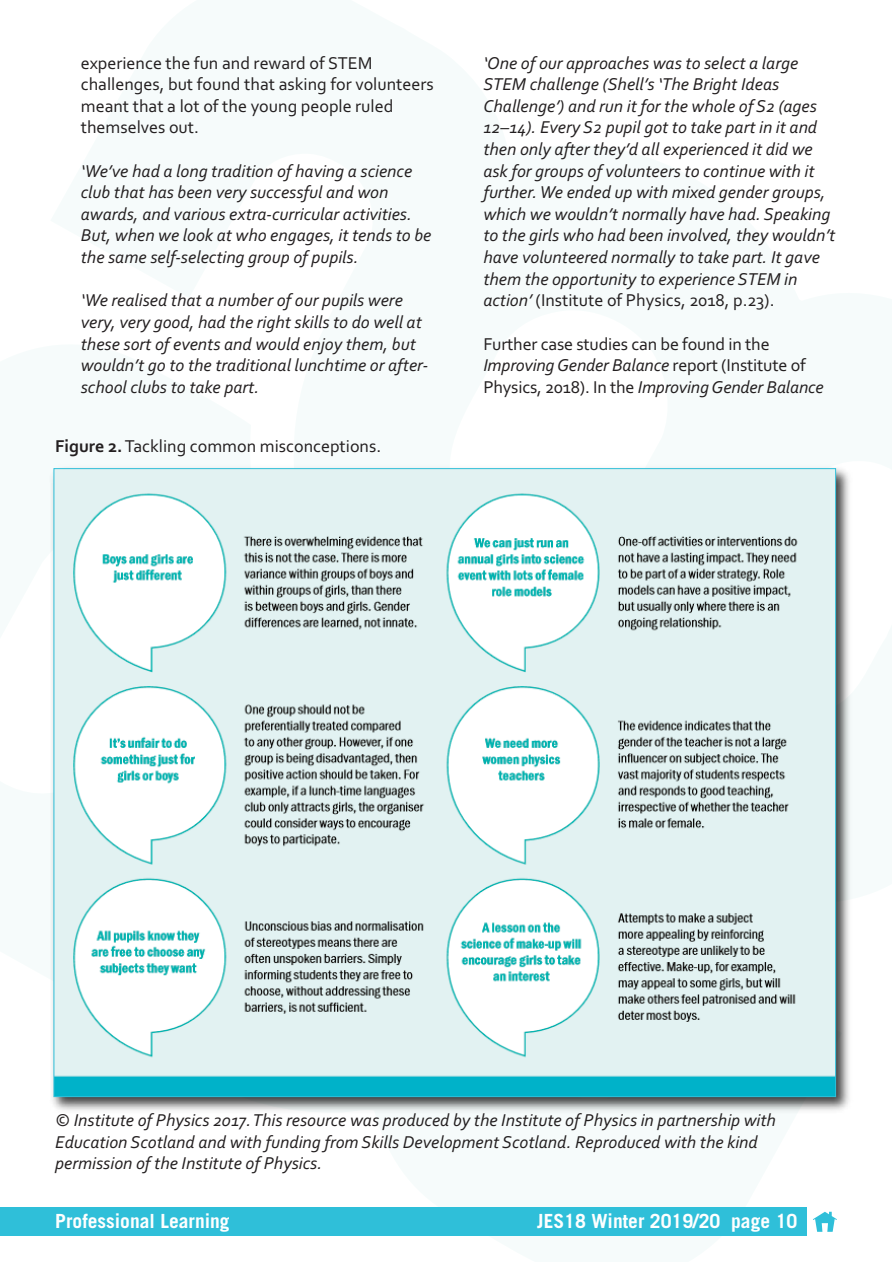
<style>
.page{position:relative;width:893px;height:1263px;background:#fff}
.page>*{position:absolute;margin:0;border:0;box-sizing:border-box;transform-origin:0 0}
.t1{font:700 19.5px "Trade Gothic";color:#fff}
.t2{font:italic 18px/21.6px "Corbel";color:#231f20}
.t3{font:18px/21.6px "Corbel";color:#231f20}
.s1{font-weight:700}
.s2{font-style:normal}
.s3{font-style:italic}
</style>
<div class="page">
<div style="left:0;top:1208px;width:806px;height:28px;background:#2fbfd9"></div>
<svg style="left:813px;top:1212px;width:24px;height:20px"></svg>
<img style="left:49px;top:465px;width:803px;height:649px">
<img style="left:56px;top:470px;width:778px;height:625px">
<p class="t3" style="left:81px;top:52px;width:354px">experience the fun and reward of STEM challenges, but found that asking for volunteers meant that a lot of the young people ruled themselves out.</p>
<p class="t2" style="left:81px;top:160px;width:352px">‘We’ve had a long tradition of having a science club that has been very successful and won awards, and various extra-curricular activities.<br>But, when we look at who engages, it tends to be the same self-selecting group of pupils.</p>
<p class="t2" style="left:81px;top:289px;width:349px">‘We realised that a number of our pupils were very, very good, had the right skills to do well at these sort of events and would enjoy them, but wouldn’t go to the traditional lunchtime or after&shy;school clubs to take part.</p>
<p class="t3" style="left:55px;top:435px;width:327px"><span class="s1">Figure 2.</span>Tackling common misconceptions.</p>
<p class="t2" style="left:483px;top:52px;width:354px">‘One of our approaches was to select a large STEM challenge (Shell’s ‘The Bright Ideas Challenge’) and run it for the whole of S2 (ages 12–14). Every S2 pupil got to take part in it and then only after they’d all experienced it did we ask for groups of volunteers to continue with it further.We ended up with mixed gender groups, which we wouldn’t normally have had. Speaking to the girls who had been involved, they wouldn’t have volunteered normally to take part. It gave them the opportunity to experience STEM in action’ <span class="s2">(Institute of Physics, 2018, p.23).</span></p>
<p class="t3" style="left:483px;top:332px;width:342px">Further case studies can be found in the<br><span class="s3">ImprovingGender Balance</span> report (Institute of<br>Physics, 2018). In the <span class="s3">ImprovingGender Balance</span></p>
<p class="t2" style="left:55px;top:1109px;width:722px">© Institute of Physics 2017.This resource was produced by the Institute of Physics in partnership with<br>Education Scotland and with funding from Skills Development Scotland. Reproduced with the kind permission of the Institute of Physics.</p>
<p class="t1" style="left:55px;top:1213px;width:176px">Professional Learning</p>
<p class="t1" style="left:537px;top:1213px;width:262px">JES18 Winter 2019/20 page 10</p>
</div>
